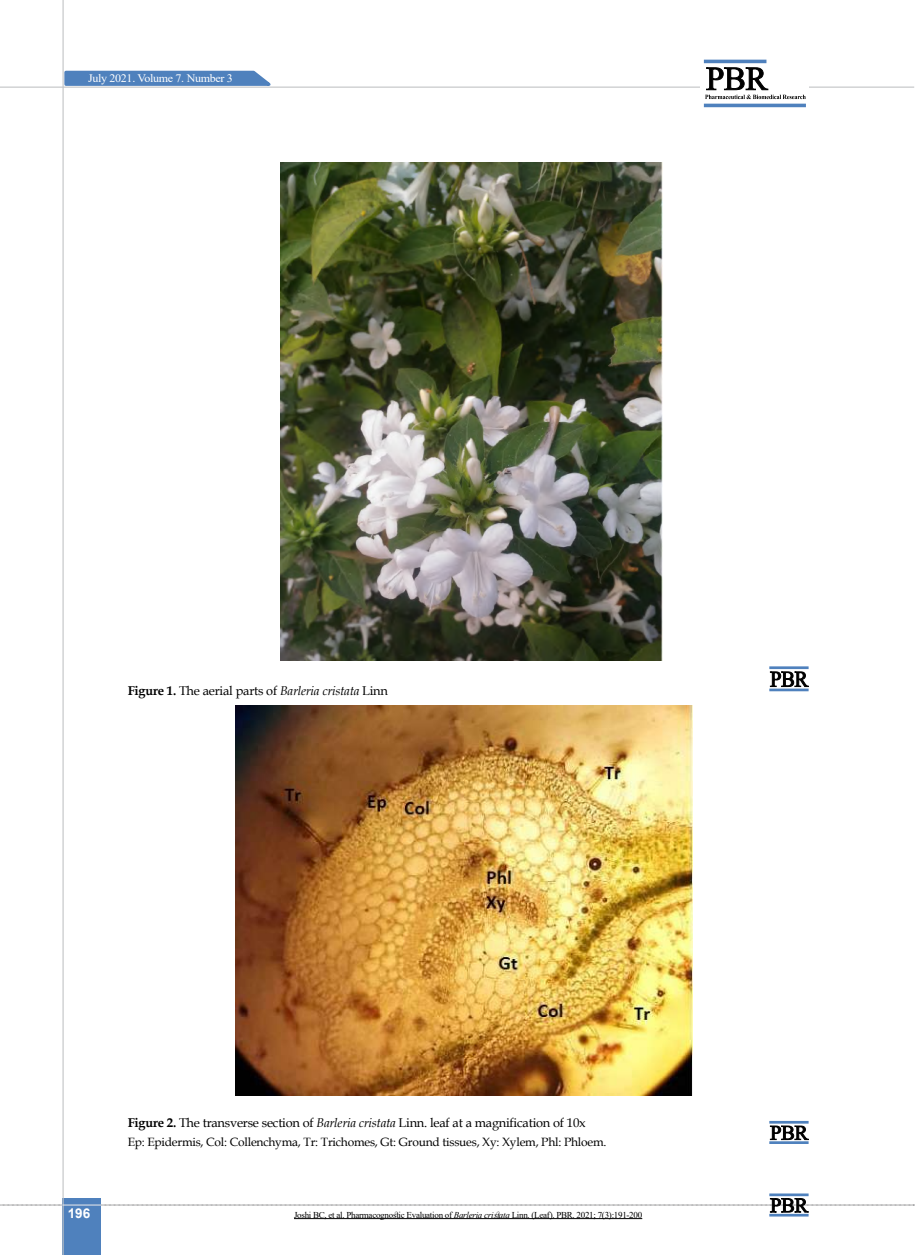
<style>
.page{position:relative;width:915px;height:1255px;background:#fff}
.page>*{position:absolute;margin:0;border:0;box-sizing:border-box;transform-origin:0 0}
.t1{font:700 13.5px "Arial";color:#fff}
.t2{font:12.75px "Book Antiqua";letter-spacing:-.015em;color:#000}
.t3{font:12px "Book Antiqua";letter-spacing:-.015em;color:#000}
.t4{font:11.4px "Times New Roman";letter-spacing:-.025em;color:#fff;scale:1.05 1}
.t5{font:9px "Times New Roman";letter-spacing:-.03em;color:#000}
.s1{font-weight:700}
.s2{font-style:italic}
</style>
<div class="page">
<div style="left:63px;top:1198px;width:38px;height:56px;background:#4f81bd"></div>
<hr style="left:62px;top:0;width:2px;height:1254px;background:#c2c4c6">
<svg style="left:63px;top:69px;width:215px;height:18px;background:#749bc9"></svg>
<svg style="left:0;top:1197px;width:913px;height:15px"></svg>
<hr style="left:769px;top:1193px;width:39px;height:3px;background:#4f81bd">
<hr style="left:769px;top:1213px;width:39px;height:3px;background:#4f81bd">
<hr style="left:0;top:87px;width:913px;height:1px;background:#c2c4c6">
<div style="left:700px;top:56px;width:108px;height:49px;background:linear-gradient(to right,#fff,#fefeff)"></div>
<hr style="left:703px;top:60px;width:63px;height:3px;background:#4f81bd">
<hr style="left:703px;top:104px;width:102px;height:3px;background:#4f81bd">
<svg style="left:704px;top:67px;width:101px;height:32px"></svg>
<img style="left:236px;top:705px;width:456px;height:390px">
<img style="left:281px;top:162px;width:381px;height:498px">
<svg style="left:769px;top:671px;width:39px;height:16px"></svg>
<hr style="left:769px;top:666px;width:39px;height:3px;background:#4f81bd">
<hr style="left:769px;top:688px;width:39px;height:3px;background:#4f81bd">
<svg style="left:769px;top:1125px;width:39px;height:14px"></svg>
<hr style="left:769px;top:1120px;width:39px;height:3px;background:#4f81bd">
<hr style="left:769px;top:1141px;width:39px;height:2px;background:#4f81bd">
<hr style="left:294px;top:1218px;width:348px;height:1px;background:#000">
<p class="t4" style="left:88px;top:70px;width:139px">July 2021. Volume 7. Number 3</p>
<p class="t2" style="left:128px;top:681px;width:261px"><span class="s1">Figure 1.</span> The aerial parts of <span class="s2">Barleria cristata</span> Linn</p>
<p class="t1" style="left:68px;top:1203px;width:24px">196</p>
<p class="t2" style="left:128px;top:1113px;width:459px"><span class="s1">Figure 2.</span> The transverse section of <span class="s2">Barleria cristata</span> Linn. leaf at a magnification of 10x</p>
<p class="t3" style="left:128px;top:1133px;width:480px">Ep: Epidermis, Col: Collenchyma, Tr: Trichomes, Gt: Ground tissues, Xy: Xylem, Phl: Phloem.</p>
<p class="t5" style="left:294px;top:1208px;width:349px">Joshi BC, et al. Pharmacognostic Evaluation of <span class="s2">Barleria cristata</span> Linn. (Leaf). PBR. 2021; 7(3):191-200</p>
</div>
